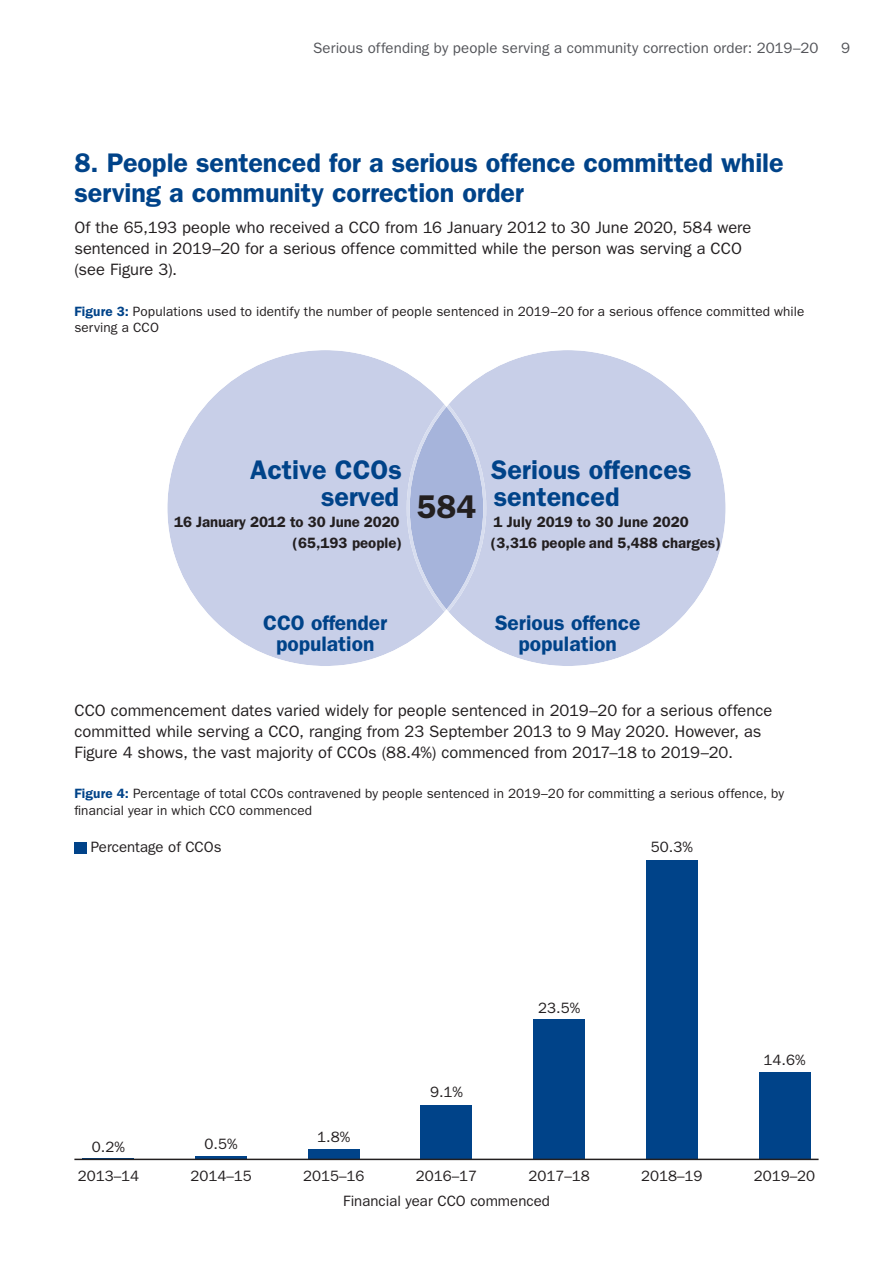
<style>
.page{position:relative;width:893px;height:1263px;background:#fff}
.page>*{position:absolute;margin:0;border:0;box-sizing:border-box;transform-origin:0 0}
.t1{font:600 33px "ITC Franklin Gothic Std";color:#231f20}
.Heading_1{font:600 27px/27px "ITC Franklin Gothic Std";color:#004389}
.t2{font:600 21px/21px "ITC Franklin Gothic Std";color:#004389;text-align:center}
.Body{font:16.5px/21px "ITC Franklin Gothic Std";color:#231f20}
.t3{font:15px "ITC Franklin Gothic Std";color:#231f20}
.t4{font:600 15px/21px "ITC Franklin Gothic Std";color:#231f20;text-align:right}
.t5{font:15px "ITC Franklin Gothic Std";letter-spacing:.005em;color:#54555a}
.Figure{font:13.5px/16.5px "ITC Franklin Gothic Std";letter-spacing:.01em;color:#231f20}
.s1{font-weight:600;color:#004389}
</style>
<div class="page">
<svg style="left:451px;top:350px;width:275px;height:316px;fill:#c8cfe8"></svg>
<svg style="left:167px;top:350px;width:275px;height:316px;fill:#c8cfe8"></svg>
<svg style="left:407px;top:402px;width:79px;height:212px;background:#b5c0e0"></svg>
<div style="left:74px;top:842px;width:13px;height:12px;background:#004389"></div>
<hr style="left:196px;top:1156px;width:51px;height:3px;background:#004389">
<div style="left:308px;top:1149px;width:51px;height:10px;background:#004389"></div>
<div style="left:421px;top:1105px;width:51px;height:54px;background:#004389"></div>
<div style="left:534px;top:1019px;width:51px;height:140px;background:#004389"></div>
<div style="left:646px;top:860px;width:51px;height:299px;background:#004389"></div>
<div style="left:759px;top:1072px;width:51px;height:87px;background:#004389"></div>
<hr style="left:74px;top:1158px;width:745px;height:2px;background:#231f20">
<p class="t5" style="left:313px;top:39px;width:507px">Serious offending by people serving a community correction order: 2019–20</p>
<p class="t5" style="left:841px;top:39px;width:10px">9</p>
<p class="Heading_1" style="left:74px;top:147px;width:711px;line-height:30px">8. People sentenced for a serious offence committed while serving a community correction order</p>
<p class="Body" style="left:74px;top:217px;width:679px">Of the 65,193 people who received a CCO from 16 January 2012 to 30 June 2020, 584 were sentenced in 2019–20 for a serious offence committed while the person was serving a CCO (see Figure 3).</p>
<p class="Figure" style="left:74px;top:303px;width:731px"><span class="s1">Figure 3:</span> Populations used to identify the number of people sentenced in 2019–20 for a serious offence committed while serving a CCO</p>
<p class="Heading_1" style="left:250px;top:456px;width:153px;text-align:right">Active CCOs served</p>
<p class="t4" style="left:174px;top:512px;width:229px">16 January 2012 to 30 June 2020 (65,193 people)</p>
<p class="t1" style="left:417px;top:487px;width:61px">584</p>
<p class="Heading_1" style="left:491px;top:456px;width:202px">Serious offences sentenced</p>
<p class="t4" style="left:491px;top:512px;width:232px;text-align:left">1 July 2019 to 30 June 2020 (3,316 people and 5,488 charges)</p>
<p class="t2" style="left:263px;top:612px;width:126px">CCO offender population</p>
<p class="t2" style="left:495px;top:612px;width:147px">Serious offence population</p>
<p class="Body" style="left:74px;top:700px;width:700px">CCO commencement dates varied widely for people sentenced in 2019–20 for a serious offence committed while serving a CCO, ranging from 23 September 2013 to 9 May 2020. However, as<br>Figure 4 shows, the vast majority of CCOs (88.4%) commenced from 2017–18 to 2019–20.</p>
<p class="Figure" style="left:74px;top:786px;width:711px"><span class="s1">Figure 4:</span> Percentage of total CCOs contravened by people sentenced in 2019–20 for committing a serious offence, by financial year in which CCO commenced</p>
<p class="t3" style="left:91px;top:838px;width:132px">Percentage of CCOs</p>
<p class="t3" style="left:651px;top:838px;width:43px">50.3%</p>
<p class="t3" style="left:92px;top:1139px;width:34px">0.2%</p>
<p class="t3" style="left:205px;top:1135px;width:34px">0.5%</p>
<p class="t3" style="left:317px;top:1128px;width:34px">1.8%</p>
<p class="t3" style="left:430px;top:1083px;width:34px">9.1%</p>
<p class="t3" style="left:538px;top:999px;width:43px">23.5%</p>
<p class="t3" style="left:763px;top:1051px;width:43px">14.6%</p>
<p class="t3" style="left:78px;top:1167px;width:63px">2013–14</p>
<p class="t3" style="left:190px;top:1167px;width:63px">2014–15</p>
<p class="t3" style="left:303px;top:1167px;width:63px">2015–16</p>
<p class="t3" style="left:416px;top:1167px;width:63px">2016–17</p>
<p class="t3" style="left:528px;top:1167px;width:63px">2017–18</p>
<p class="t3" style="left:641px;top:1167px;width:63px">2018–19</p>
<p class="t3" style="left:754px;top:1167px;width:63px">2019–20</p>
<p class="t3" style="left:343px;top:1192px;width:208px">Financial year CCO commenced</p>
</div>
